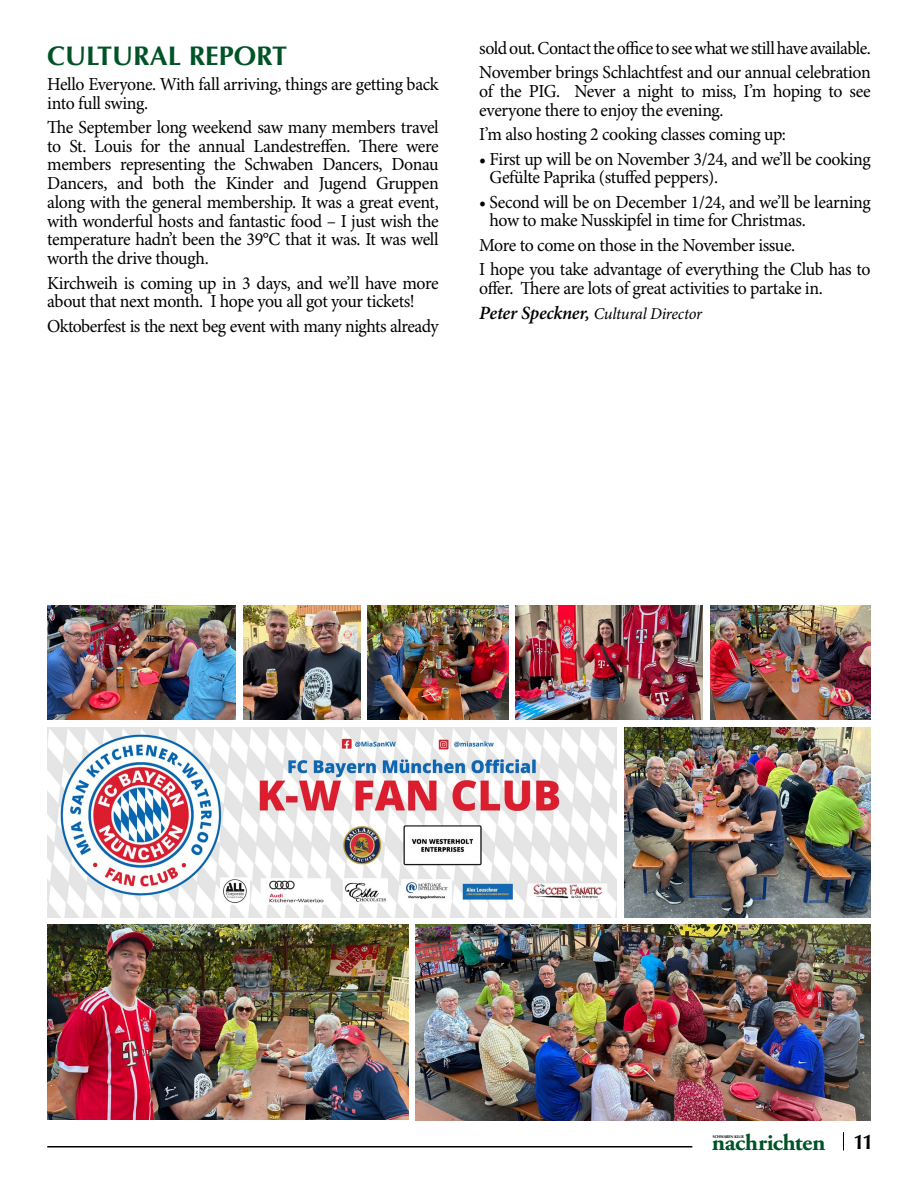
<style>
.page{position:relative;width:918px;height:1188px;background:#fff}
.page>*{position:absolute;margin:0;border:0;box-sizing:border-box;transform-origin:0 0}
.t1{font:700 27px "Optima";color:#005327}
.t2{font:700 23.25px "Adobe Garamond Pro";letter-spacing:-.02em;color:#005327;scale:1.05 1}
.t3{font:18.3px/18.8px "Minion Pro";letter-spacing:-.025em;color:#000}
.t4{font:italic 16.5px "Minion Pro";letter-spacing:-.02em;color:#000}
.t5{font:700 4.05px "Optima";letter-spacing:-.015em;color:#000;scale:.95 1}
.s1{font-weight:600;font-size:18.75px}
.s2{font-family:"Optima";font-size:21px;color:#000}
</style>
<div class="page">
<hr style="left:47px;top:1146px;width:645px;height:2px;background:#000">
<img style="left:47px;top:727px;width:570px;height:190px">
<img style="left:243px;top:605px;width:117px;height:115px">
<img style="left:368px;top:605px;width:140px;height:115px">
<img style="left:710px;top:605px;width:161px;height:115px">
<img style="left:47px;top:925px;width:361px;height:194px">
<img style="left:624px;top:727px;width:247px;height:190px">
<img style="left:416px;top:925px;width:455px;height:195px">
<img style="left:47px;top:605px;width:189px;height:115px">
<img style="left:516px;top:605px;width:187px;height:115px">
<svg style="left:843px;top:1132px;width:1px;height:18px"></svg>
<h1 class="t1" style="left:47px;top:40px;width:242px">CULTURAL REPORT</h1>
<p class="t3" style="left:47px;top:75px;width:393px">Hello Everyone. With fall arriving, things are getting back into full swing.</p>
<p class="t3" style="left:47px;top:118px;width:393px;text-align:justify">The September long weekend saw many members travel to St. Louis for the annual Landestreffen. There were members representing the Schwaben Dancers, Donau Dancers, and both the Kinder and Jugend Gruppen along with the general membership. It was a great event, with wonderful hosts and fantastic food – I just wish the temperature hadn’t been the 39°C that it was. It was well worth the drive though.</p>
<p class="t3" style="left:47px;top:274px;width:393px">Kirchweih is coming up in 3 days, and we’ll have more about that next month. I hope you all got your tickets!</p>
<p class="t3" style="left:47px;top:317px;width:393px">Oktoberfest is the next beg event with many nights already</p>
<p class="t3" style="left:479px;top:36px;width:393px;line-height:24.5px">sold out. Contact the office to see what we still have available.<br>November brings Schlachtfest and our annual celebration</p>
<p class="t3" style="left:479px;top:82px;width:393px">of the PIG. Never a night to miss, I’m hoping to see everyone there to enjoy the evening.</p>
<p class="t3" style="left:479px;top:126px;width:308px">I’m also hosting 2 cooking classes coming up:</p>
<p class="t3" style="left:490px;top:150px;width:383px;text-indent:-10px">• First up will be on November 3/24, and we’ll be cooking<br>Gefülte Paprika (stuffed peppers).</p>
<p class="t3" style="left:490px;top:193px;width:383px;text-indent:-10px">• Second will be on December 1/24, and we’ll be learning how to make Nusskipfel in time for Christmas.</p>
<p class="t3" style="left:479px;top:234px;width:393px;line-height:24.5px">More to come on those in the November issue.<br>I hope you take advantage of everything the Club has to</p>
<p class="t3" style="left:479px;top:280px;width:345px">offer. There are lots of great activities to partake in.</p>
<p class="t4" style="left:479px;top:304px;width:224px"><span class="s1">Peter Speckner,</span> Cultural Director</p>
<p class="t2" style="left:712px;top:1129px;width:156px">nachrichten <span class="s2">11</span></p>
<p class="t5" style="left:713px;top:1134px;width:34px">SCHWABEN KLUB</p>
</div>
